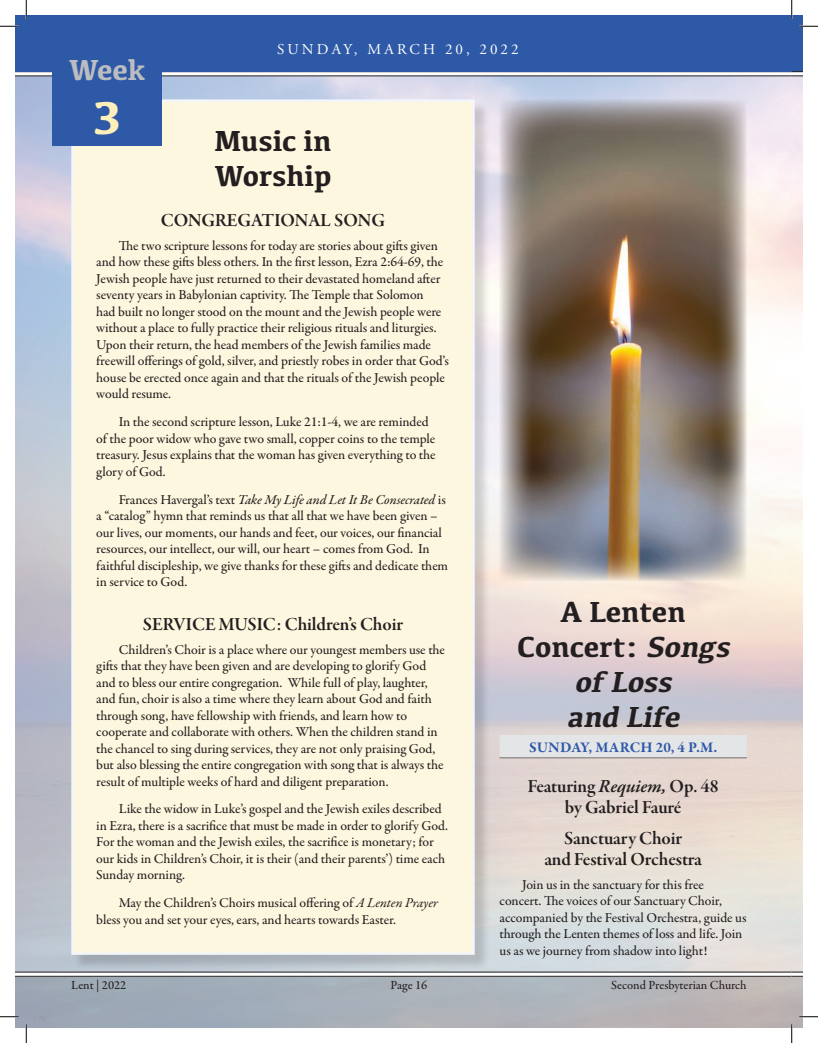
<style>
.page{position:relative;width:818px;height:1043px;background:#fff}
.page>*{position:absolute;margin:0;border:0;box-sizing:border-box;transform-origin:0 0}
.t1{font:700 47.5px "Kefa";color:#feefbb}
.t2{font:italic 700 30px/35px "Kefa";color:#231f20;text-align:center}
.t3{font:700 30px/35px "Kefa";letter-spacing:-.005em;color:#231f20}
.t4{font:700 30px "Kefa";color:#bcbdc0}
.t5{font:18.75px/21.2px "Garamond Premr Pro Smbd Subh";letter-spacing:-.005em;color:#231f20;text-align:center}
.t6{font:700 15px "Garamond Premr Pro";letter-spacing:.005em;color:#2e59a7}
.t7{font:15px "Adobe Garamond Pro";letter-spacing:.215em;color:#fff}
.t8{font:500 13.75px/16.5px "Garamond Premr Pro";letter-spacing:.005em;color:#231f20}
.t9{font:500 13.75px/16.5px "Garamond Premr Pro";letter-spacing:-.015em;color:#231f20}
.t10{font:13.75px "Garamond Premr Pro Med It";letter-spacing:-.01em;color:#231f20}
.t11{font:500 12.5px "Garamond Premr Pro";color:#231f20}
.s1{font-family:"Garamond Premr Pro";font-weight:500}
.s2{font-weight:400;font-style:italic}
.s3{font-style:normal}
.s4{font-family:"Garamond Premr Pro";font-weight:600;font-style:italic}
</style>
<div class="page">
<svg style="left:791px;top:976px;width:11px;height:52px"></svg>
<div style="left:15px;top:971px;width:776px;height:57px;background:linear-gradient(to right,#97a7b7,#bdb8b8)"></div>
<svg style="left:15px;top:972px;width:776px;height:3px"></svg>
<hr style="left:15px;top:971px;width:776px;height:1px;background:#231f20">
<hr style="left:15px;top:975px;width:776px;height:1px;background:#231f20">
<svg style="left:791px;top:971px;width:11px;height:5px"></svg>
<div style="left:791px;top:15px;width:11px;height:56px;background:#2e59a7"></div>
<hr style="left:15px;top:71px;width:776px;height:1px;background:#231f20">
<hr style="left:15px;top:75px;width:776px;height:1px;background:#231f20">
<svg style="left:791px;top:71px;width:11px;height:5px"></svg>
<div style="left:15px;top:15px;width:776px;height:56px;background:#2e59a7"></div>
<div style="left:73px;top:101px;width:417px;height:869px;background:#231f20;opacity:.18"></div>
<div style="left:72px;top:101px;width:401px;height:852px;background:#fef7df"></div>
<div style="left:71px;top:99px;width:403px;height:855px;border:2px solid #f3f6fb"></div>
<hr style="left:499px;top:757px;width:247px;height:1px;background:#231f20">
<div style="left:499px;top:735px;width:247px;height:22px;background:#e4e5e7"></div>
<img style="left:499px;top:99px;width:247px;height:482px">
<div style="left:52px;top:47px;width:110px;height:99px;background:#2e59a7"></div>
<svg style="left:0;top:25px;width:19px;height:2px"></svg>
<svg style="left:799px;top:25px;width:19px;height:2px"></svg>
<svg style="left:0;top:1015px;width:19px;height:2px"></svg>
<svg style="left:799px;top:1015px;width:19px;height:2px"></svg>
<svg style="left:25px;top:0;width:2px;height:19px"></svg>
<svg style="left:25px;top:1024px;width:2px;height:18px"></svg>
<svg style="left:791px;top:0;width:1px;height:19px"></svg>
<svg style="left:790px;top:1024px;width:2px;height:18px"></svg>
<p class="t7" style="left:277px;top:40px;width:243px">SUNDAY, MARCH 20, 2022</p>
<h2 class="t4" style="left:69px;top:50px;width:78px">Week</h2>
<h1 class="t1" style="left:92px;top:86px;width:31px">3</h1>
<h2 class="t3" style="left:214px;top:122px;width:119px">Music in<br>Worship</h2>
<h3 class="t5" style="left:161px;top:210px;width:226px">CONGREGATIONAL SONG</h3>
<p class="t8" style="left:96px;top:238px;width:354px;text-indent:22px">The two scripture lessons for today are stories about gifts given and how these gifts bless others. In the first lesson, Ezra 2:64-69, the Jewish people have just returned to their devastated homeland after seventy years in Babylonian captivity. The Temple that Solomon<br>had built no longer stood on the mount and the Jewish people were without a place to fully practice their religious rituals and liturgies.<br>Upon their return, the head members of the Jewish families made freewill offerings of gold, silver, and priestly robes in order that God’s house be erected once again and that the rituals of the Jewish people would resume.</p>
<p class="t8" style="left:96px;top:414px;width:341px;text-indent:22px">In the second scripture lesson, Luke 21:1-4, we are reminded of the poor widow who gave two small, copper coins to the temple treasury. Jesus explains that the woman has given everything to the glory of God.</p>
<p class="t10" style="left:119px;top:490px;width:328px"><span class="s1">Frances Havergal’s text</span> Take My Life and Let It Be Consecrated <span class="s1">is</span></p>
<p class="t8" style="left:96px;top:508px;width:353px">a “catalog” hymn that reminds us that all that we have been given – our lives, our moments, our hands and feet, our voices, our financial resources, our intellect, our will, our heart – comes from God. In faithful discipleship, we give thanks for these gifts and dedicate them in service to God.</p>
<h3 class="t5" style="left:143px;top:614px;width:261px">SERVICE MUSIC: Children’s Choir</h3>
<p class="t8" style="left:96px;top:641px;width:350px;text-indent:22px">Children’s Choir is a place where our youngest members use the gifts that they have been given and are developing to glorify God and to bless our entire congregation. While full of play, laughter, and fun, choir is also a time where they learn about God and faith through song, have fellowship with friends, and learn how to cooperate and collaborate with others. When the children stand in the chancel to sing during services, they are not only praising God, but also blessing the entire congregation with song that is always the result of multiple weeks of hard and diligent preparation.</p>
<p class="t9" style="left:96px;top:801px;width:353px;text-indent:22px">Like the widow in Luke’s gospel and the Jewish exiles described in Ezra, there is a sacrifice that must be made in order to glorify God.<br>For the woman and the Jewish exiles, the sacrifice is monetary; for our kids in Children’s Choir, it is their (and their parents’) time each Sunday morning.</p>
<p class="t8" style="left:96px;top:894px;width:343px;text-indent:22px">May the Children’s Choirs musical offering of <span class="s2">A Lenten Prayer </span>bless you and set your eyes, ears, and hearts towards Easter.</p>
<h2 class="t2" style="left:516px;top:592px;width:221px"><span class="s3">A Lenten<br>Concert:</span> Songs of Loss<br>and Life</h2>
<p class="t6" style="left:529px;top:738px;width:189px">SUNDAY, MARCH 20, 4 P.M.</p>
<h3 class="t5" style="left:527px;top:775px;width:192px">Featuring <span class="s4">Requiem,</span> Op. 48 by Gabriel Fauré</h3>
<h3 class="t5" style="left:544px;top:828px;width:159px">Sanctuary Choir<br>and Festival Orchestra</h3>
<p class="t8" style="left:499px;top:876px;width:248px;text-indent:22px">Join us in the sanctuary for this free concert. The voices of our Sanctuary Choir, accompanied by the Festival Orchestra, guide us through the Lenten themes of loss and life. Join us as we journey from shadow into light!</p>
<p class="t11" style="left:71px;top:977px;width:57px">Lent | 2022</p>
<p class="t11" style="left:390px;top:977px;width:38px">Page 16</p>
<p class="t11" style="left:611px;top:977px;width:137px">Second Presbyterian Church</p>
</div>
